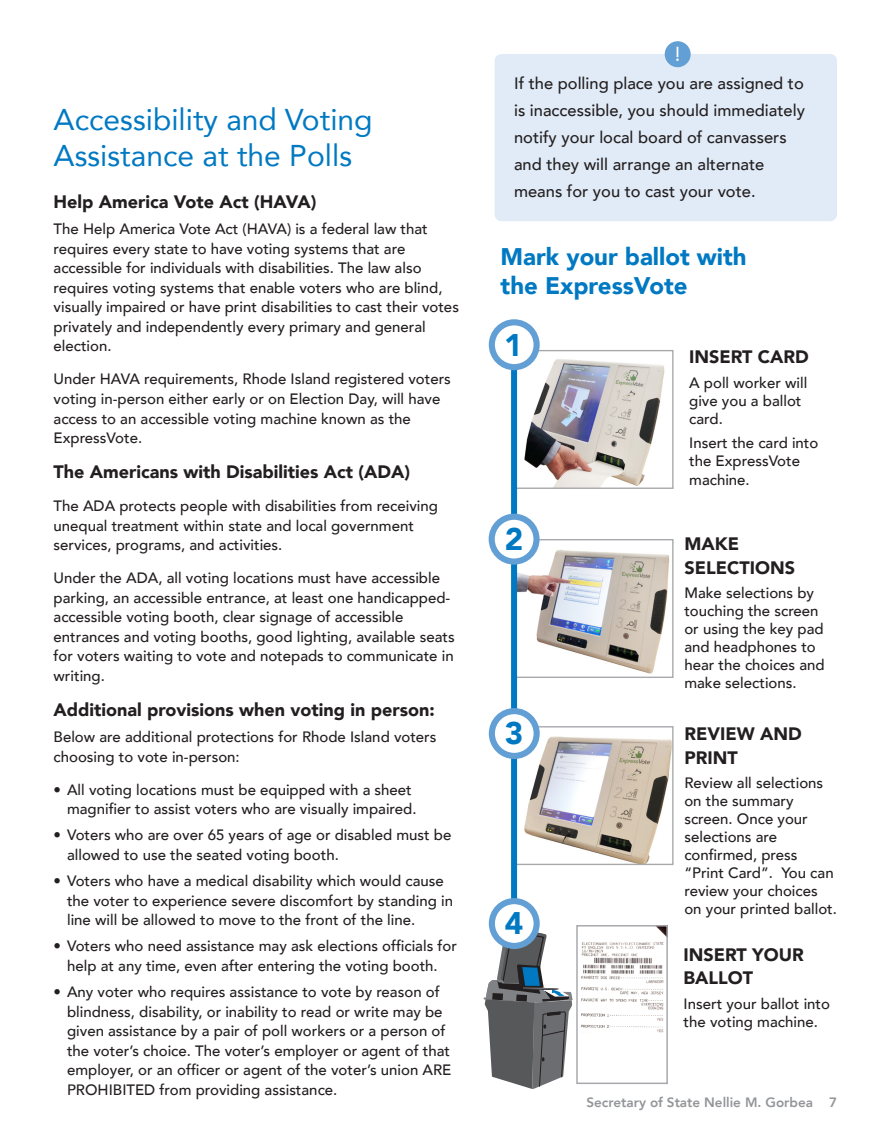
<style>
.page{position:relative;width:891px;height:1148px;background:#fff}
.page>*{position:absolute;margin:0;border:0;box-sizing:border-box;transform-origin:0 0}
.t1{font:900 31.2px "Avenir";color:#0079c2}
.t2{font:30px/36px "Avenir";color:#0079c2}
.t3{font:900 24px/28.8px "Avenir";color:#0079c2}
.t4{font:20.25px "Avenir";color:#fff}
.content{font:900 18px/23.4px "Avenir";color:#231f20}
.NEW-sub-title{font:900 18px "Avenir";color:#231f20}
.content-2{font:500 16.5px/27px "Avenir";color:#231f20}
.content-3{font:500 15px/19.5px "Avenir";color:#231f20}
.t5{font:800 13.5px "Avenir";color:#939598}
</style>
<div class="page">
<svg style="left:484px;top:929px;width:89px;height:160px"></svg>
<div style="left:495px;top:54px;width:342px;height:167px;background:#e1ebf7;border-radius:7px"></div>
<div style="left:665px;top:41px;width:26px;height:26px;background:#629fd5;border-radius:50%"></div>
<img style="left:517px;top:547px;width:153px;height:129px">
<div style="left:514px;top:539px;width:160px;height:139px;border:1px solid #a8a9ad"></div>
<img style="left:517px;top:353px;width:148px;height:134px">
<div style="left:514px;top:350px;width:160px;height:139px;border:1px solid #a8a9ad"></div>
<img style="left:517px;top:736px;width:155px;height:127px">
<div style="left:514px;top:726px;width:160px;height:139px;border:1px solid #a8a9ad"></div>
<div style="left:511px;top:350px;width:6px;height:570px;background:#0079c2"></div>
<div style="left:492px;top:322px;width:45px;height:45px;background:#fff;border-radius:50%"></div>
<div style="left:489px;top:319px;width:51px;height:51px;border:6px solid #629fd5;border-radius:50%"></div>
<div style="left:492px;top:517px;width:45px;height:44px;background:#fff;border-radius:50%"></div>
<div style="left:489px;top:513px;width:51px;height:51px;border:6px solid #629fd5;border-radius:50%"></div>
<svg style="left:492px;top:711px;width:45px;height:45px"></svg>
<div style="left:489px;top:708px;width:51px;height:51px;border:6px solid #629fd5;border-radius:50%"></div>
<svg style="left:492px;top:901px;width:45px;height:45px"></svg>
<div style="left:489px;top:898px;width:51px;height:51px;border:6px solid #629fd5;border-radius:50%"></div>
<img style="left:581px;top:928px;width:84px;height:105px">
<div style="left:576px;top:925px;width:92px;height:159px;border:2px solid #a8a9ad"></div>
<p class="t2" style="left:54px;top:101px;width:321px">Accessibility and Voting<br>Assistance at the Polls</p>
<p class="NEW-sub-title" style="left:54px;top:186px;width:264px">Help America Vote Act (HAVA)</p>
<p class="content-3" style="left:54px;top:219px;width:407px">The Help America Vote Act (HAVA) is a federal law that requires every state to have voting systems that are accessible for individuals with disabilities. The law also requires voting systems that enable voters who are blind, visually impaired or have print disabilities to cast their votes privately and independently every primary and general election.</p>
<p class="content-3" style="left:54px;top:369px;width:399px">Under HAVA requirements, Rhode Island registered voters voting in-person either early or on Election Day, will have access to an accessible voting machine known as the ExpressVote.</p>
<p class="content" style="left:54px;top:459px;width:358px">The Americans with Disabilities Act (ADA)</p>
<p class="content-3" style="left:54px;top:495px;width:386px">The ADA protects people with disabilities from receiving unequal treatment within state and local government services, programs, and activities.</p>
<p class="content-3" style="left:54px;top:567px;width:403px">Under the ADA, all voting locations must have accessible parking, an accessible entrance, at least one handicapped&shy;accessible voting booth, clear signage of accessible entrances and voting booths, good lighting, available seats for voters waiting to vote and notepads to communicate in writing.</p>
<p class="content" style="left:54px;top:697px;width:383px">Additional provisions when voting in person:</p>
<p class="content-3" style="left:54px;top:726px;width:384px">Below are additional protections for Rhode Island voters choosing to vote in-person:</p>
<p class="content-3" style="left:67px;top:779px;width:351px;text-indent:-14px">• All voting locations must be equipped with a sheet magnifier to assist voters who are visually impaired.</p>
<p class="content-3" style="left:67px;top:824px;width:386px;text-indent:-14px">• Voters who are over 65 years of age or disabled must be allowed to use the seated voting booth.</p>
<p class="content-3" style="left:67px;top:870px;width:387px;text-indent:-14px">• Voters who have a medical disability which would cause the voter to experience severe discomfort by standing in line will be allowed to move to the front of the line.</p>
<p class="content-3" style="left:54px;top:935px;width:405px;text-align:center">• Voters who need assistance may ask elections officials for help at any time, even after entering the voting booth.</p>
<p class="content-3" style="left:67px;top:981px;width:386px;text-indent:-14px">• Any voter who requires assistance to vote by reason of blindness, disability, or inability to read or write may be given assistance by a pair of poll workers or a person of the voter’s choice. The voter’s employer or agent of that employer, or an officer or agent of the voter’s union ARE PROHIBITED from providing assistance.</p>
<p class="t4" style="left:675px;top:38px;width:7px">!</p>
<p class="content-2" style="left:514px;top:69px;width:292px">If the polling place you are assigned to is inaccessible, you should immediately notify your local board of canvassers and they will arrange an alternate means for you to cast your vote.</p>
<p class="t3" style="left:501px;top:242px;width:248px">Mark your ballot with the ExpressVote</p>
<p class="t1" style="left:504px;top:318px;width:20px">1</p>
<p class="content" style="left:689px;top:344px;width:121px">INSERT CARD</p>
<p class="content-3" style="left:689px;top:373px;width:120px;line-height:18px">A poll worker will give you a ballot card.</p>
<p class="content-3" style="left:689px;top:433px;width:131px;line-height:18px">Insert the card into the ExpressVote machine.</p>
<p class="t1" style="left:505px;top:512px;width:20px">2</p>
<p class="t1" style="left:505px;top:707px;width:20px">3</p>
<p class="t1" style="left:505px;top:896px;width:20px">4</p>
<p class="content" style="left:684px;top:532px;width:112px">MAKE<br>SELECTIONS</p>
<p class="content-3" style="left:684px;top:583px;width:142px;line-height:18px">Make selections by touching the screen or using the key pad and headphones to hear the choices and make selections.</p>
<p class="content" style="left:684px;top:721px;width:119px">REVIEW AND<br>PRINT</p>
<p class="content-3" style="left:684px;top:773px;width:154px;line-height:18px">Review all selections on the summary screen. Once your selections are confirmed, press “Print Card”. You can review your choices on your printed ballot.</p>
<p class="content" style="left:684px;top:942px;width:122px">INSERT YOUR<br>BALLOT</p>
<p class="content-3" style="left:684px;top:994px;width:148px;line-height:18px">Insert your ballot into the voting machine.</p>
<p class="t5" style="left:586px;top:1092px;width:252px">Secretary of State Nellie M. Gorbea 7</p>
</div>
